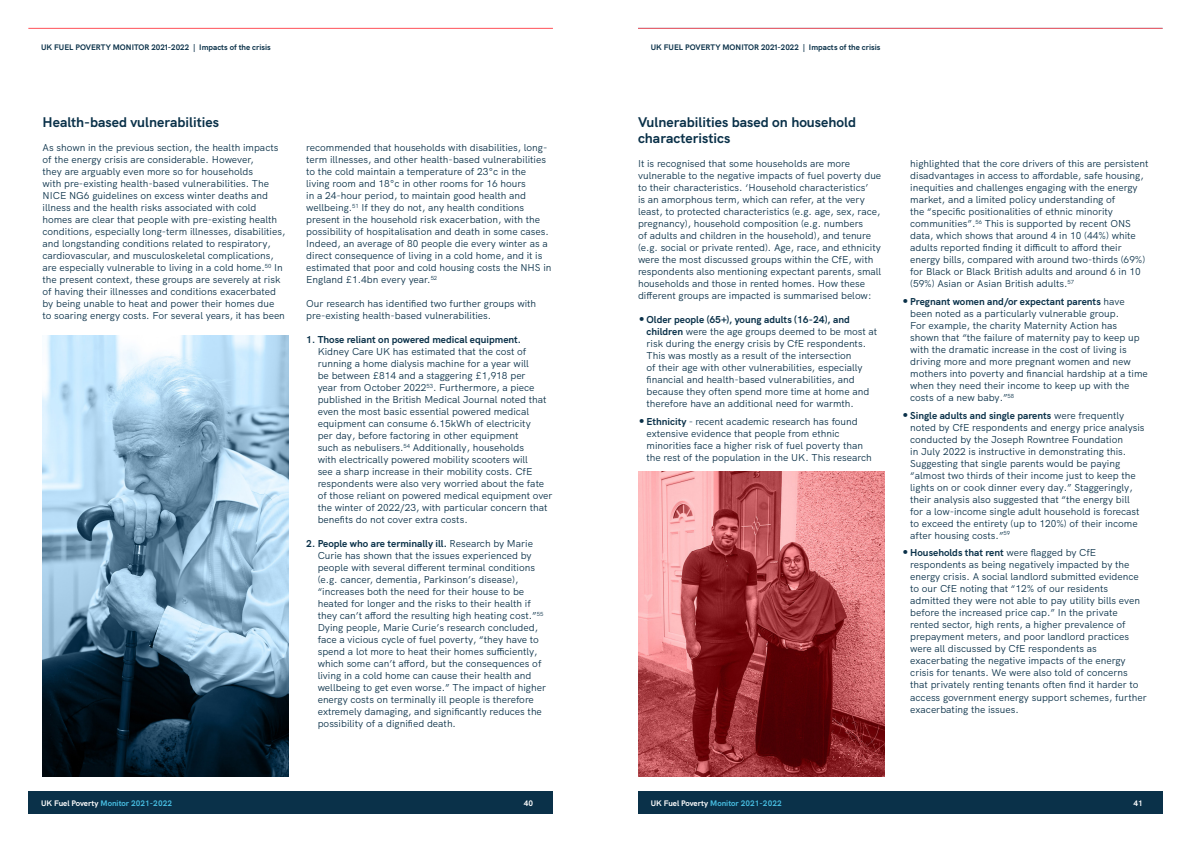
<style>
.page{position:relative;width:1191px;height:842px;background:#fff}
.page>*{position:absolute;margin:0;border:0;box-sizing:border-box;transform-origin:0 0}
.t1{font:700 14px/16px "HK Grotesk";color:#0a3149}
.t2{font:10px/12px "HK Grotesk";color:#0a3149}
.t3{font:700 10px "HK Grotesk";color:#0a3149}
.t4{font:700 8px "HK Grotesk";color:#0a3149}
.t5{font:700 8px "HK Grotesk";color:#48bfe3}
.t6{font:700 8px "HK Grotesk";color:#fff}
.s1{font-weight:700}
.s2{font-size:17px}
.s3{color:#fff}
</style>
<div class="page">
<div style="left:28px;top:791px;width:525px;height:23px;background:#0a3149"></div>
<div style="left:638px;top:791px;width:524px;height:23px;background:#0a3149"></div>
<hr style="left:638px;top:28px;width:524px;height:1px;background:#ff5158">
<hr style="left:28px;top:28px;width:525px;height:1px;background:#ff5158">
<img style="left:43px;top:336px;width:246px;height:440px">
<img style="left:638px;top:471px;width:246px;height:305px">
<p class="t4" style="left:41px;top:41px;width:231px">UK FUEL POVERTY MONITOR 2021-2022 | Impacts of the crisis</p>
<p class="t4" style="left:651px;top:41px;width:231px">UK FUEL POVERTY MONITOR 2021-2022 | Impacts of the crisis</p>
<h1 class="t1" style="left:43px;top:113px;width:178px">Health-based vulnerabilities</h1>
<p class="t2" style="left:43px;top:141px;width:244px">As shown in the previous section, the health impacts of the energy crisis are considerable. However,<br>they are arguably even more so for households<br>with pre-existing health-based vulnerabilities. The NICE NG6 guidelines on excess winter deaths and illness and the health risks associated with cold homes are clear that people with pre-existing health conditions, especially long-term illnesses, disabilities, and longstanding conditions related to respiratory, cardiovascular, and musculoskeletal complications, are especially vulnerable to living in a cold home.<sup>50</sup> In the present context, these groups are severely at risk of having their illnesses and conditions exacerbated by being unable to heat and power their homes due to soaring energy costs. For several years, it has been</p>
<p class="t2" style="left:306px;top:141px;width:247px">recommended that households with disabilities, long&shy;term illnesses, and other health-based vulnerabilities to the cold maintain a temperature of 23°c in the living room and 18°c in other rooms for 16 hours<br>in a 24-hour period, to maintain good health and wellbeing.<sup>51</sup> If they do not, any health conditions present in the household risk exacerbation, with the possibility of hospitalisation and death in some cases.<br>Indeed, an average of 80 people die every winter as a direct consequence of living in a cold home, and it is estimated that poor and cold housing costs the NHS in England £1.4bn every year.<sup>52</sup></p>
<p class="t2" style="left:306px;top:297px;width:231px">Our research has identified two further groups with pre-existing health-based vulnerabilities.</p>
<p class="t3" style="left:306px;top:332px;width:216px">1. Those reliant on powered medical equipment.</p>
<p class="t2" style="left:318px;top:345px;width:236px">Kidney Care UK has estimated that the cost of running a home dialysis machine for a year will<br>be between £814 and a staggering £1,918 per<br>year from October 2022<sup>53</sup>. Furthermore, a piece published in the British Medical Journal noted that even the most basic essential powered medical equipment can consume 6.15kWh of electricity<br>per day, before factoring in other equipment<br>such as nebulisers.<sup>54</sup> Additionally, households<br>with electrically powered mobility scooters will<br>see a sharp increase in their mobility costs. CfE respondents were also very worried about the fate of those reliant on powered medical equipment over the winter of 2022/23, with particular concern that benefits do not cover extra costs.</p>
<p class="t2" style="left:318px;top:537px;width:230px;text-indent:-11px"><span class="s1">2. People who are terminally ill.</span> Research by Marie Curie has shown that the issues experienced by people with several different terminal conditions (e.g. cancer, dementia, Parkinson’s disease), “increases both the need for their house to be heated for longer and the risks to their health if they can’t afford the resulting high heating cost.”<sup>55<br></sup>Dying people, Marie Curie’s research concluded, face a vicious cycle of fuel poverty, “they have to spend a lot more to heat their homes sufficiently, which some can’t afford, but the consequences of living in a cold home can cause their health and wellbeing to get even worse.” The impact of higher energy costs on terminally ill people is therefore extremely damaging, and significantly reduces the possibility of a dignified death.</p>
<h1 class="t1" style="left:638px;top:113px;width:219px">Vulnerabilities based on household characteristics</h1>
<p class="t2" style="left:638px;top:157px;width:245px">It is recognised that some households are more vulnerable to the negative impacts of fuel poverty due to their characteristics. ‘Household characteristics’<br>is an amorphous term, which can refer, at the very least, to protected characteristics (e.g. age, sex, race, pregnancy), household composition (e.g. numbers<br>of adults and children in the household), and tenure (e.g. social or private rented). Age, race, and ethnicity were the most discussed groups within the CfE, with respondents also mentioning expectant parents, small households and those in rented homes. How these different groups are impacted is summarised below:</p>
<p class="t2" style="left:646px;top:313px;width:232px;text-indent:-9px"><span class="s2">•</span><span class="s1">Older people (65+), young adults (16-24), and children</span> were the age groups deemed to be most at risk during the energy crisis by CfE respondents.<br>This was mostly as a result of the intersection<br>of their age with other vulnerabilities, especially financial and health-based vulnerabilities, and because they often spend more time at home and therefore have an additional need for warmth.</p>
<p class="t2" style="left:646px;top:415px;width:227px;text-indent:-9px"><span class="s2">•</span><span class="s1">Ethnicity</span> - recent academic research has found extensive evidence that people from ethnic minorities face a higher risk of fuel poverty than the rest of the population in the UK. This research</p>
<p class="t2" style="left:910px;top:157px;width:240px">highlighted that the core drivers of this are persistent disadvantages in access to affordable, safe housing, inequities and challenges engaging with the energy market, and a limited policy understanding of<br>the “specific positionalities of ethnic minority communities”.<sup>56</sup> This is supported by recent ONS data, which shows that around 4 in 10 (44%) white adults reported finding it difficult to afford their energy bills, compared with around two-thirds (69%) for Black or Black British adults and around 6 in 10 (59%) Asian or Asian British adults.<sup>57</sup></p>
<p class="t2" style="left:910px;top:295px;width:239px;text-indent:-9px"><span class="s2">•</span><span class="s1">Pregnant women and/or expectant parents</span> have been noted as a particularly vulnerable group.<br>For example, the charity Maternity Action has shown that “the failure of maternity pay to keep up with the dramatic increase in the cost of living is driving more and more pregnant women and new mothers into poverty and financial hardship at a time when they need their income to keep up with the costs of a new baby.”<sup>58</sup></p>
<p class="t2" style="left:910px;top:408px;width:236px;text-indent:-9px"><span class="s2">•</span><span class="s1">Single adults and single parents</span> were frequently noted by CfE respondents and energy price analysis conducted by the Joseph Rowntree Foundation<br>in July 2022 is instructive in demonstrating this.<br>Suggesting that single parents would be paying “almost two thirds of their income just to keep the lights on or cook dinner every day.” Staggeringly, their analysis also suggested that “the energy bill for a low-income single adult household is forecast to exceed the entirety (up to 120%) of their income after housing costs.”<sup>59</sup></p>
<p class="t2" style="left:910px;top:546px;width:238px;text-indent:-9px"><span class="s2">•</span><span class="s1">Households that rent</span> were flagged by CfE respondents as being negatively impacted by the energy crisis. A social landlord submitted evidence to our CfE noting that “12% of our residents admitted they were not able to pay utility bills even before the increased price cap.” In the private rented sector, high rents, a higher prevalence of prepayment meters, and poor landlord practices were all discussed by CfE respondents as exacerbating the negative impacts of the energy crisis for tenants. We were also told of concerns that privately renting tenants often find it harder to access government energy support schemes, further exacerbating the issues.</p>
<p class="t5" style="left:41px;top:797px;width:132px"><span class="s3">UK Fuel Poverty</span> Monitor 2021-2022</p>
<p class="t6" style="left:524px;top:797px;width:11px">40</p>
<p class="t5" style="left:651px;top:797px;width:132px"><span class="s3">UK Fuel Poverty</span> Monitor 2021-2022</p>
<p class="t6" style="left:1133px;top:797px;width:11px">41</p>
</div>
